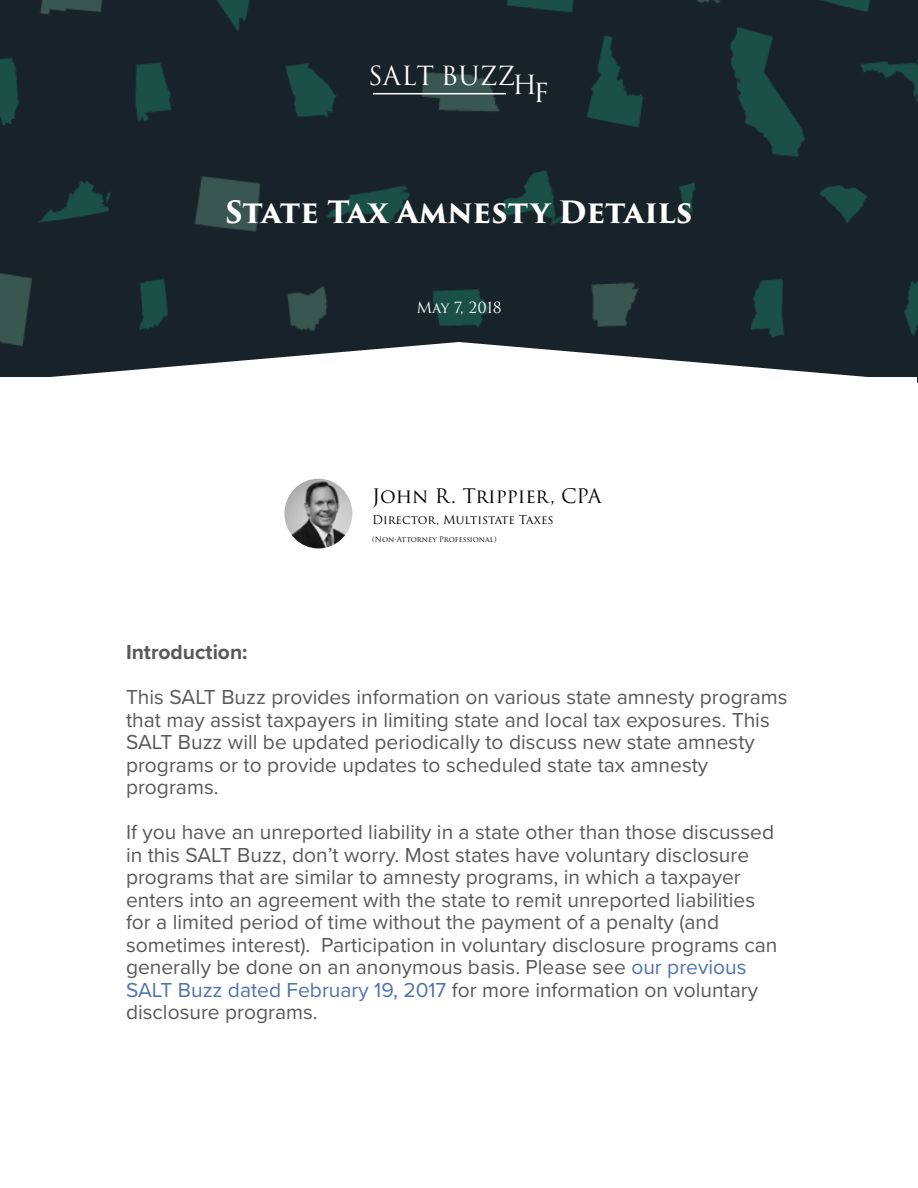
<style>
.page{position:relative;width:918px;height:1188px;background:#fff}
.page>*{position:absolute;margin:0;border:0;box-sizing:border-box;transform-origin:0 0}
.t1{font:700 30px "Trajan Pro 3";letter-spacing:-.005em;color:#fff}
.t2{font:25.65px "Trajan Pro 3";color:#fff}
.t3{font:21px/22.5px "Proxima Nova";color:#58595b}
.t4{font:700 21px "Proxima Nova";color:#58595b}
.t5{font:19.5px "Trajan Pro 3";letter-spacing:-.01em;color:#000}
.t6{font:15px "Trajan Pro 3";color:#fff}
.t7{font:12px "Trajan Pro 3";letter-spacing:-.005em;color:#000}
.t8{font:7.5px "Trajan Pro 3";letter-spacing:-.005em;color:#000}
.s1{color:#4f73ad}
</style>
<div class="page">
<svg style="left:0;top:0;width:918px;height:383px;background:#18272c"></svg>
<hr style="left:373px;top:93px;width:133px;height:1px;background:#fff">
<svg style="left:0;top:342px;width:918px;height:39px"></svg>
<img style="left:284px;top:479px;width:68px;height:69px">
<div style="left:1px;top:377px;width:916px;height:20px;background:#fff"></div>
<p class="t2" style="left:368px;top:58px;width:182px">SALT BUZZHF</p>
<h1 class="t1" style="left:225px;top:190px;width:468px">State Tax Amnesty Details</h1>
<p class="t6" style="left:416px;top:297px;width:87px">May 7, 2018</p>
<p class="t5" style="left:372px;top:483px;width:231px">John R. Trippier, CPA</p>
<p class="t7" style="left:372px;top:511px;width:183px">Director, Multistate Taxes</p>
<p class="t8" style="left:372px;top:534px;width:126px">(Non-Attorney Professional)</p>
<p class="t4" style="left:126px;top:637px;width:123px">Introduction:</p>
<p class="t3" style="left:126px;top:685px;width:663px">This SALT Buzz provides information on various state amnesty programs that may assist taxpayers in limiting state and local tax exposures. This SALT Buzz will be updated periodically to discuss new state amnesty programs or to provide updates to scheduled state tax amnesty programs.</p>
<p class="t3" style="left:126px;top:820px;width:653px">If you have an unreported liability in a state other than those discussed in this SALT Buzz, don’t worry. Most states have voluntary disclosure programs that are similar to amnesty programs, in which a taxpayer enters into an agreement with the state to remit unreported liabilities for a limited period of time without the payment of a penalty (and sometimes interest). Participation in voluntary disclosure programs can generally be done on an anonymous basis. Please see <span class="s1">our previous SALT Buzz dated February 19, 2017</span> for more information on voluntary disclosure programs.</p>
</div>
